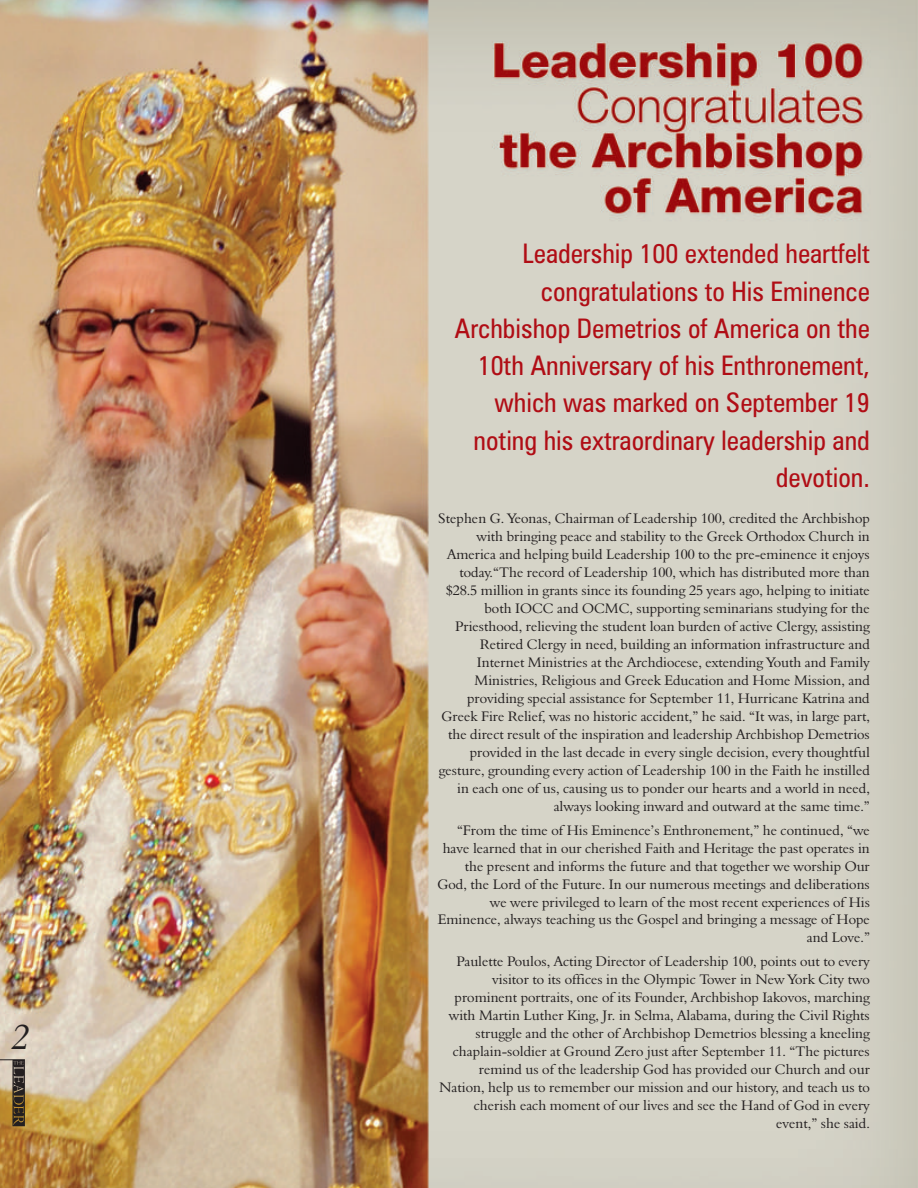
<style>
.page{position:relative;width:918px;height:1188px;background:#fff}
.page>*{position:absolute;margin:0;border:0;box-sizing:border-box;transform-origin:0 0}
.t1{font:36px "Aldine 401 BT Roman A,Italic";color:#231f20}
.t2{font:condensed 27px/37.2px "Zurich BT";color:#b00d15;text-align:right}
.t3{font:14.25px/18px "Aldine 401 BT Roman A";color:#231f20;text-align:right}
</style>
<div class="page">
<img style="left:0;top:0;width:918px;height:1188px">
<svg style="left:0;top:1059px;width:25px;height:67px;background:#836f4e"></svg>
<h1 class="t1" style="left:12px;top:1021px;width:19px">2</h1>
<h2 class="t2" style="left:455px;top:238px;width:417px">Leadership 100 extended heartfelt congratulations to His Eminence<br>Archbishop Demetrios of America on the<br>10th Anniversary of his Enthronement, which was marked on September 19 noting his extraordinary leadership and devotion.</h2>
<p class="t3" style="left:438px;top:511px;width:433px">Stephen G. Yeonas, Chairman of Leadership 100, credited the Archbishop with bringing peace and stability to the Greek Orthodox Church in America and helping build Leadership 100 to the pre-eminence it enjoys today.“The record of Leadership 100, which has distributed more than $28.5 million in grants since its founding 25 years ago, helping to initiate both IOCC and OCMC, supporting seminarians studying for the Priesthood, relieving the student loan burden of active Clergy, assisting Retired Clergy in need, building an information infrastructure and Internet Ministries at the Archdiocese, extending Youth and Family Ministries, Religious and Greek Education and Home Mission, and providing special assistance for September 11, Hurricane Katrina and Greek Fire Relief, was no historic accident,” he said. “It was, in large part, the direct result of the inspiration and leadership Archbishop Demetrios provided in the last decade in every single decision, every thoughtful gesture, grounding every action of Leadership 100 in the Faith he instilled in each one of us, causing us to ponder our hearts and a world in need, always looking inward and outward at the same time.”</p>
<p class="t3" style="left:437px;top:822px;width:434px">“From the time of His Eminence’s Enthronement,” he continued, “we have learned that in our cherished Faith and Heritage the past operates in the present and informs the future and that together we worship Our God, the Lord of the Future. In our numerous meetings and deliberations we were privileged to learn of the most recent experiences of His Eminence, always teaching us the Gospel and bringing a message of Hope and Love.”</p>
<p class="t3" style="left:439px;top:954px;width:432px">Paulette Poulos, Acting Director of Leadership 100, points out to every visitor to its offices in the Olympic Tower in New York City two prominent portraits, one of its Founder, Archbishop Iakovos, marching with Martin Luther King, Jr. in Selma, Alabama, during the Civil Rights struggle and the other of Archbishop Demetrios blessing a kneeling chaplain-soldier at Ground Zero just after September 11. “The pictures remind us of the leadership God has provided our Church and our Nation, help us to remember our mission and our history, and teach us to cherish each moment of our lives and see the Hand of God in every event,” she said.</p>
</div>
